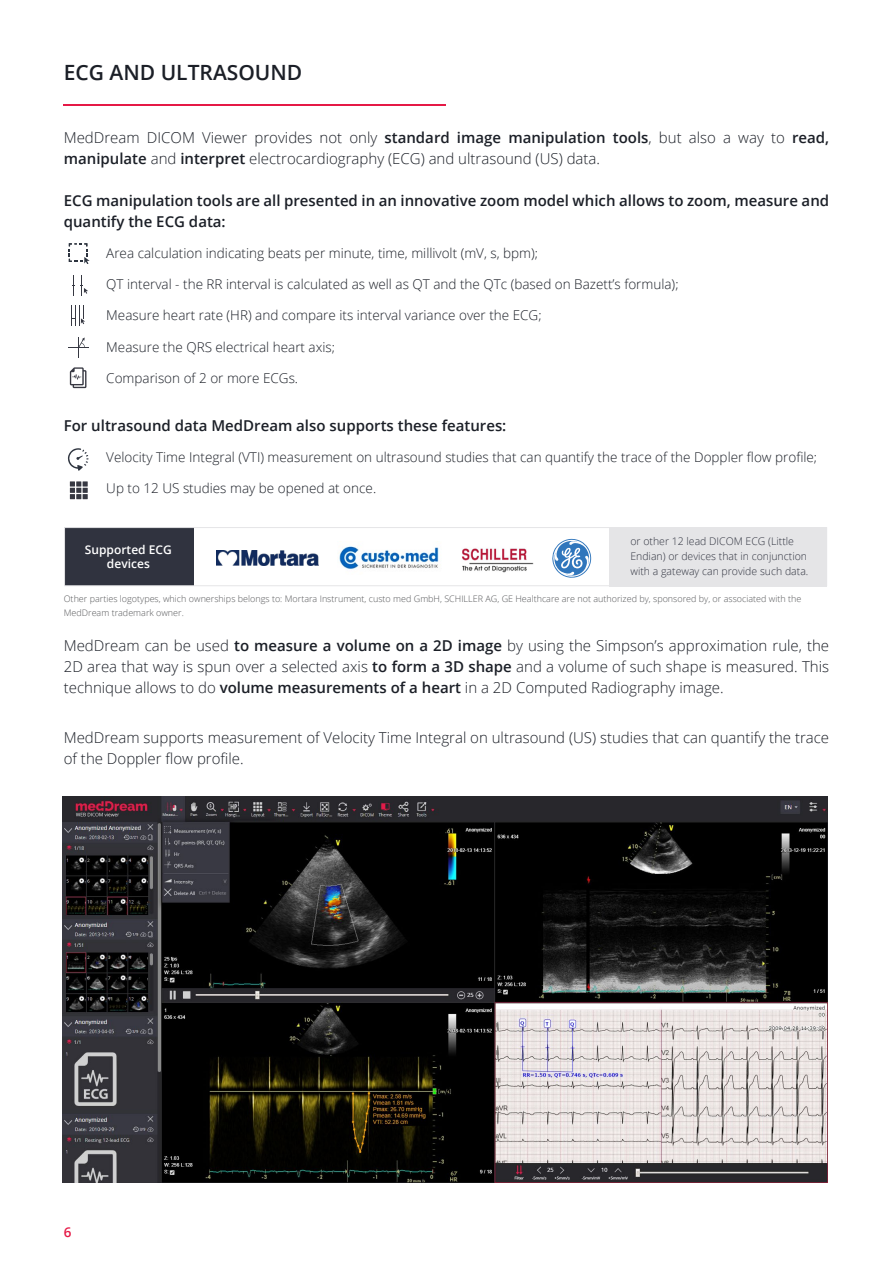
<style>
.page{position:relative;width:893px;height:1263px;background:#fff}
.page>*{position:absolute;margin:0;border:0;box-sizing:border-box;transform-origin:0 0}
.Paragraph_Style_1{font:600 21px "Open Sans";color:#1b1f27}
.Paragraph_Style_2{font:300 15px/21px "Open Sans";color:#1b1f27}
.t1{font:600 15px/21px "Open Sans";color:#1b1f27}
.Paragraph_Style_2-2{font:300 13.5px "Open Sans";color:#1b1f27}
.t2{font:600 13.5px "Open Sans";color:#e51946}
.t3{font:600 12px/14.4px "Open Sans";color:#fff;text-align:center}
.Paragraph_Style_2-3{font:300 10.5px/15px "Open Sans";color:#30333f}
.Paragraph_Style_2-4{font:300 9px/13.5px "Open Sans";color:#57585a}
.s1{font-weight:600}
</style>
<div class="page">
<img style="left:63px;top:796px;width:764px;height:387px">
<svg style="left:69px;top:243px;width:21px;height:21px"></svg>
<svg style="left:68px;top:337px;width:21px;height:20px"></svg>
<svg style="left:70px;top:481px;width:18px;height:18px"></svg>
<svg style="left:72px;top:275px;width:16px;height:20px"></svg>
<svg style="left:71px;top:305px;width:14px;height:21px"></svg>
<svg style="left:70px;top:367px;width:16px;height:21px"></svg>
<div style="left:609px;top:527px;width:218px;height:59px;background:#e5e5e7"></div>
<img style="left:462px;top:548px;width:72px;height:25px">
<img style="left:339px;top:541px;width:100px;height:28px">
<img style="left:216px;top:551px;width:102px;height:14px">
<div style="left:65px;top:528px;width:129px;height:58px;background:#30333f"></div>
<div style="left:64px;top:527px;width:763px;height:59px;border:1px solid #e5e5e7"></div>
<svg style="left:552px;top:539px;width:39px;height:39px"></svg>
<svg style="left:68px;top:448px;width:21px;height:23px"></svg>
<hr style="left:63px;top:105px;width:383px;height:1px;background:#e51946">
<p class="Paragraph_Style_1" style="left:64px;top:58px;width:240px">ECG AND ULTRASOUND</p>
<p class="Paragraph_Style_2" style="left:64px;top:126px;width:767px">MedDream DICOM Viewer provides not only <span class="s1">standard image manipulation tools</span>, but also a way to <span class="s1">read, manipulate</span> and <span class="s1">interpret</span> electrocardiography (ECG) and ultrasound (US) data.</p>
<p class="t1" style="left:64px;top:189px;width:767px">ECG manipulation tools are all presented in an innovative zoom model which allows to zoom, measure and quantify the ECG data:</p>
<p class="Paragraph_Style_2-2" style="left:106px;top:244px;width:433px">Area calculation indicating beats per minute, time, millivolt (mV, s, bpm);</p>
<p class="Paragraph_Style_2-2" style="left:106px;top:275px;width:574px">QT interval - the RR interval is calculated as well as QT and the QTc (based on Bazett’s formula);</p>
<p class="Paragraph_Style_2-2" style="left:106px;top:306px;width:437px">Measure heart rate (HR) and compare its interval variance over the ECG;</p>
<p class="Paragraph_Style_2-2" style="left:106px;top:337px;width:230px">Measure the QRS electrical heart axis;</p>
<p class="Paragraph_Style_2-2" style="left:106px;top:369px;width:193px">Comparison of 2 or more ECGs.</p>
<p class="t1" style="left:64px;top:415px;width:444px">For ultrasound data MedDream also supports these features:</p>
<p class="Paragraph_Style_2-2" style="left:106px;top:448px;width:712px">Velocity Time Integral (VTI) measurement on ultrasound studies that can quantify the trace of the Doppler flow profile;</p>
<p class="Paragraph_Style_2-2" style="left:106px;top:479px;width:271px">Up to 12 US studies may be opened at once.</p>
<p class="t3" style="left:85px;top:542px;width:88px">Supported ECG devices</p>
<p class="Paragraph_Style_2-3" style="left:630px;top:533px;width:180px">or other 12 lead DICOM ECG (Little<br>Endian) or devices that in conjunction with a gateway can provide such data.</p>
<p class="Paragraph_Style_2-4" style="left:64px;top:592px;width:739px">Other parties logotypes, which ownerships belongs to: Mortara Instrument, custo med GmbH, SCHILLER AG, GE Healthcare are not authorized by, sponsored by, or associated with the<br>MedDream trademark owner.</p>
<p class="Paragraph_Style_2" style="left:64px;top:634px;width:767px;text-align:justify">MedDream can be used <span class="s1">to measure a volume on a 2D image</span> by using the Simpson’s approximation rule, the 2D area that way is spun over a selected axis <span class="s1">to form a 3D shape</span> and a volume of such shape is measured. This technique allows to do <span class="s1">volume measurements of a heart</span> in a 2D Computed Radiography image.</p>
<p class="Paragraph_Style_2" style="left:64px;top:727px;width:767px">MedDream supports measurement of Velocity Time Integral on ultrasound (US) studies that can quantify the trace of the Doppler flow profile.</p>
<p class="t2" style="left:64px;top:1223px;width:9px">6</p>
</div>
